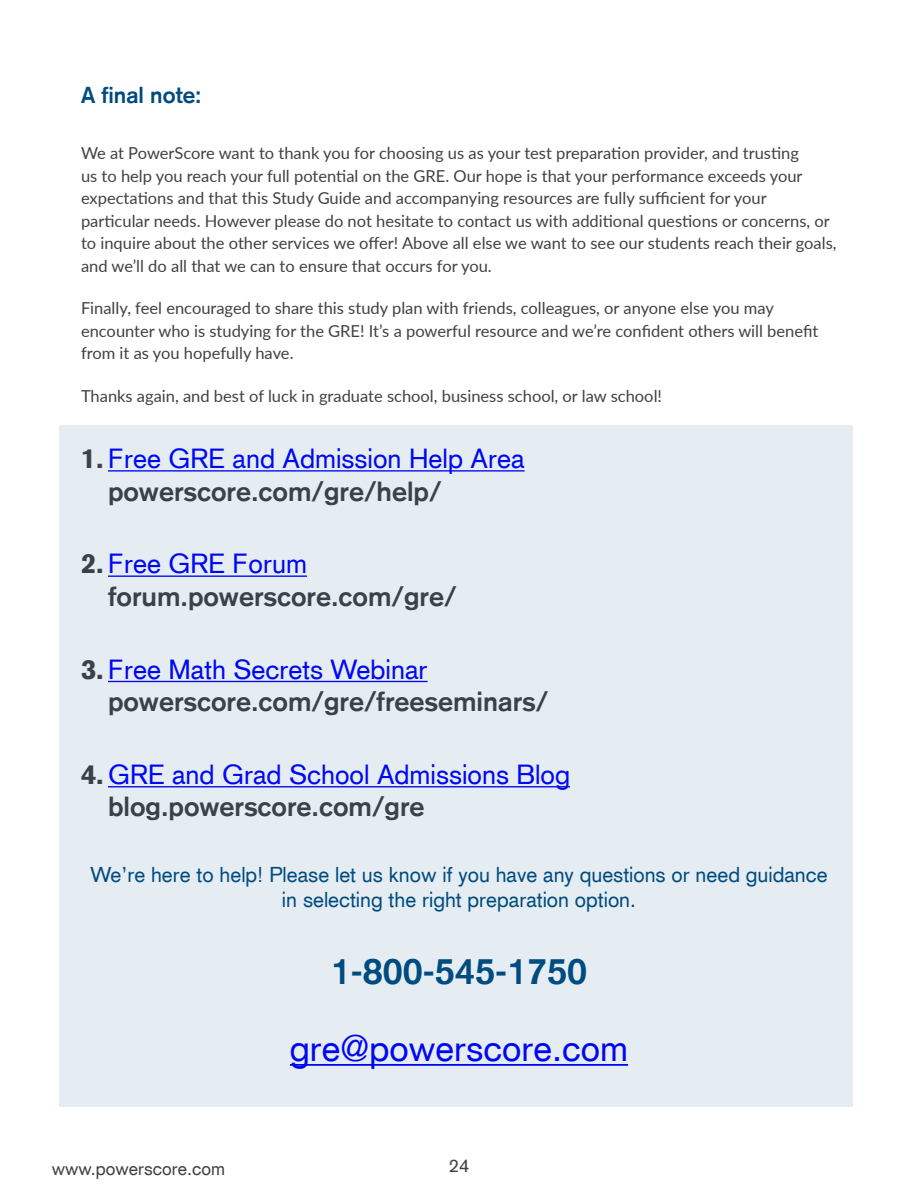
<style>
.page{position:relative;width:918px;height:1188px;background:#fff}
.page>*{position:absolute;margin:0;border:0;box-sizing:border-box;transform-origin:0 0}
.t1{font:36px "Akzidenz Grotesk CE";color:#00f}
.t2{font:700 36px "Akzidenz Grotesk";color:#004c80}
.t3{font:27px/32.4px "Akzidenz Grotesk";color:#00f}
.t4{font:700 27px/32.4px "Akzidenz Grotesk";color:#414042}
.t5{font:700 22.5px "Akzidenz Grotesk";color:#004c80}
.t6{font:21px/25.2px "Akzidenz Grotesk";color:#004c80;text-align:center}
.t7{font:18px "Akzidenz Grotesk";color:#414042}
.t8{font:16.5px/22.5px "Lato";color:#414042}
.s1{font-weight:900;color:#414042}
.s2{font-weight:700;color:#414042}
.s3{font-weight:900}
.s4{font-weight:400;color:#00f}
</style>
<div class="page">
<div style="left:59px;top:425px;width:794px;height:682px;background:#e6edf2"></div>
<h3 class="t5" style="left:81px;top:81px;width:122px">A final note:</h3>
<p class="t8" style="left:81px;top:141px;width:757px">We at PowerScore want to thank you for choosing us as your test preparation provider, and trusting<br>us to help you reach your full potential on the GRE. Our hope is that your performance exceeds your expectations and that this Study Guide and accompanying resources are fully sufficient for your particular needs. However please do not hesitate to contact us with additional questions or concerns, or to inquire about the other services we offer! Above all else we want to see our students reach their goals, and we’ll do all that we can to ensure that occurs for you.</p>
<p class="t8" style="left:81px;top:296px;width:739px">Finally, feel encouraged to share this study plan with friends, colleagues, or anyone else you may encounter who is studying for the GRE! It’s a powerful resource and we’re confident others will benefit from it as you hopefully have.</p>
<p class="t8" style="left:81px;top:384px;width:583px">Thanks again, and best of luck in graduate school, business school, or law school!</p>
<h2 class="t3" style="left:108px;top:442px;width:418px;text-indent:-27px"><span class="s1">1.</span> Free GRE and Admission Help Area <span class="s2">powerscore.com/gre/help/</span></h2>
<h2 class="t4" style="left:108px;top:548px;width:350px;text-indent:-27px"><span class="s3">2.</span> <span class="s4">Free GRE Forum </span>forum.powerscore.com/gre/</h2>
<h2 class="t4" style="left:108px;top:653px;width:442px;text-indent:-27px"><span class="s3">3.</span> <span class="s4">Free Math Secrets Webinar </span>powerscore.com/gre/freeseminars/</h2>
<h2 class="t3" style="left:108px;top:758px;width:464px;text-indent:-27px"><span class="s1">4.</span> GRE and Grad School Admissions Blog <span class="s2">blog.powerscore.com/gre</span></h2>
<p class="t6" style="left:90px;top:862px;width:739px">We’re here to help! Please let us know if you have any questions or need guidance in selecting the right preparation option.</p>
<h1 class="t2" style="left:331px;top:949px;width:258px">1-800-545-1750</h1>
<p class="t7" style="left:52px;top:1157px;width:175px">www.powerscore.com</p>
<h1 class="t1" style="left:290px;top:1025px;width:340px">gre@powerscore.com</h1>
<p class="t7" style="left:449px;top:1154px;width:22px">24</p>
</div>
